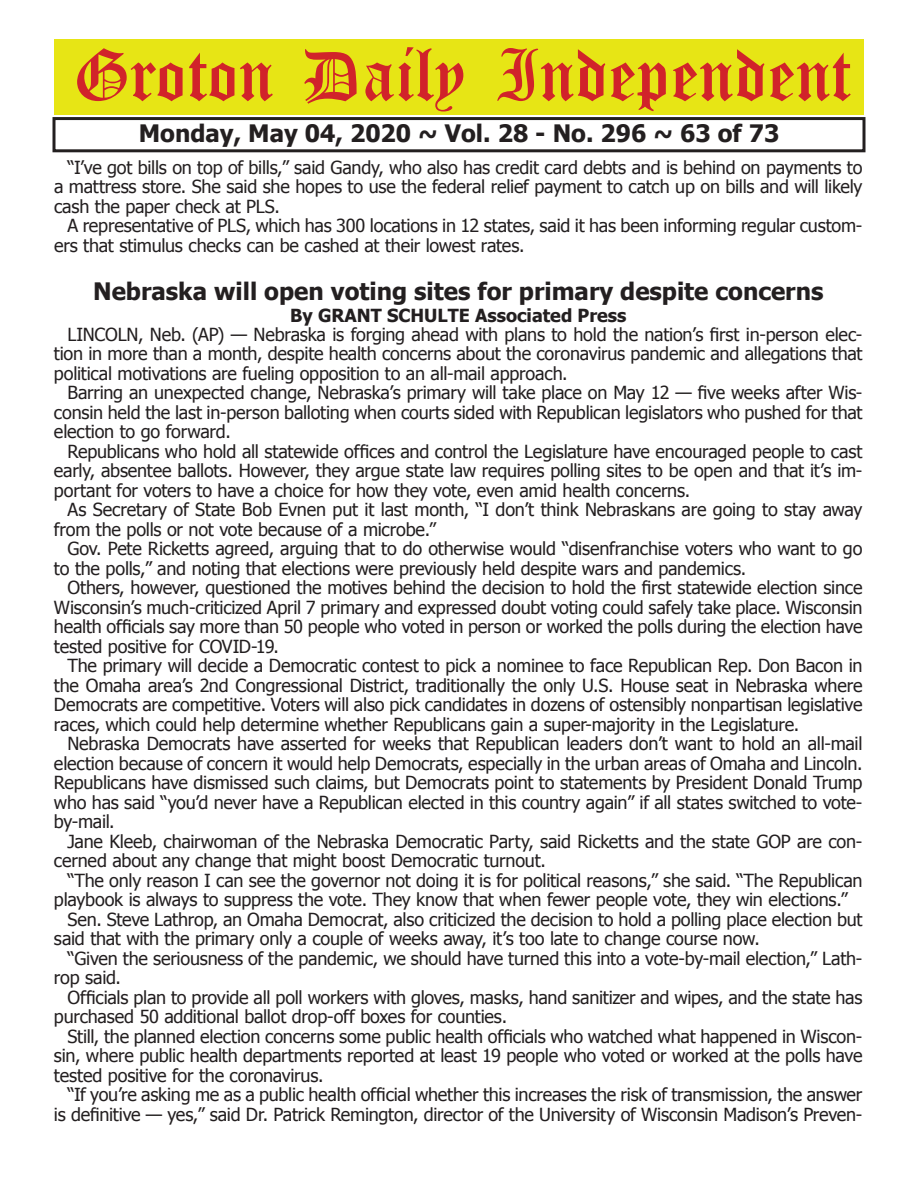
<style>
.page{position:relative;width:918px;height:1188px;background:#fff}
.page>*{position:absolute;margin:0;border:0;box-sizing:border-box;transform-origin:0 0}
.t1{font:54px "Old English Five";color:#d1232a}
.t2{font:700 24px "Tahoma";color:#231f20}
.t3{font:18px/19.5px "Tahoma";letter-spacing:-.01em;color:#231f20;text-align:justify}
.t4{font:700 18px "Tahoma";color:#231f20}
</style>
<div class="page">
<div style="left:52px;top:117px;width:814px;height:35px;border:3px solid #231f20"></div>
<div style="left:54px;top:40px;width:810px;height:75px;background:#e7e515"></div>
<h1 class="t1" style="left:73px;top:50px;width:779px">Groton Daily Independent</h1>
<h2 class="t2" style="left:139px;top:116px;width:642px">Monday, May 04, 2020 ~ Vol. 28 - No. 296 ~ 63 of 73</h2>
<p class="t3" style="left:54px;top:156px;width:810px;text-indent:14px">“I’ve got bills on top of bills,” said Gandy, who also has credit card debts and is behind on payments to a mattress store. She said she hopes to use the federal relief payment to catch up on bills and will likely cash the paper check at PLS.</p>
<p class="t3" style="left:54px;top:215px;width:810px;text-indent:14px">A representative of PLS, which has 300 locations in 12 states, said it has been informing regular custom&shy;ers that stimulus checks can be cashed at their lowest rates.</p>
<h2 class="t2" style="left:93px;top:274px;width:732px">Nebraska will open voting sites for primary despite concerns</h2>
<p class="t4" style="left:290px;top:302px;width:338px">By GRANT SCHULTE Associated Press</p>
<p class="t3" style="left:54px;top:324px;width:810px;text-indent:14px">LINCOLN, Neb. (AP) — Nebraska is forging ahead with plans to hold the nation’s first in-person elec&shy;tion in more than a month, despite health concerns about the coronavirus pandemic and allegations that political motivations are fueling opposition to an all-mail approach.</p>
<p class="t3" style="left:54px;top:382px;width:810px;text-indent:14px">Barring an unexpected change, Nebraska’s primary will take place on May 12 — five weeks after Wis&shy;consin held the last in-person balloting when courts sided with Republican legislators who pushed for that election to go forward.</p>
<p class="t3" style="left:54px;top:441px;width:810px;text-indent:14px">Republicans who hold all statewide offices and control the Legislature have encouraged people to cast early, absentee ballots. However, they argue state law requires polling sites to be open and that it’s im&shy;portant for voters to have a choice for how they vote, even amid health concerns.</p>
<p class="t3" style="left:54px;top:499px;width:810px;text-indent:14px">As Secretary of State Bob Evnen put it last month, “I don’t think Nebraskans are going to stay away from the polls or not vote because of a microbe.”</p>
<p class="t3" style="left:54px;top:538px;width:810px;text-indent:14px">Gov. Pete Ricketts agreed, arguing that to do otherwise would “disenfranchise voters who want to go to the polls,” and noting that elections were previously held despite wars and pandemics.</p>
<p class="t3" style="left:54px;top:577px;width:810px;text-indent:14px">Others, however, questioned the motives behind the decision to hold the first statewide election since Wisconsin’s much-criticized April 7 primary and expressed doubt voting could safely take place. Wisconsin health officials say more than 50 people who voted in person or worked the polls during the election have tested positive for COVID-19.</p>
<p class="t3" style="left:54px;top:655px;width:810px;text-indent:14px">The primary will decide a Democratic contest to pick a nominee to face Republican Rep. Don Bacon in the Omaha area’s 2nd Congressional District, traditionally the only U.S. House seat in Nebraska where Democrats are competitive. Voters will also pick candidates in dozens of ostensibly nonpartisan legislative races, which could help determine whether Republicans gain a super-majority in the Legislature.</p>
<p class="t3" style="left:54px;top:733px;width:810px;text-indent:14px">Nebraska Democrats have asserted for weeks that Republican leaders don’t want to hold an all-mail election because of concern it would help Democrats, especially in the urban areas of Omaha and Lincoln.<br>Republicans have dismissed such claims, but Democrats point to statements by President Donald Trump who has said “you’d never have a Republican elected in this country again” if all states switched to vote&shy;by-mail.</p>
<p class="t3" style="left:54px;top:831px;width:810px;text-indent:14px">Jane Kleeb, chairwoman of the Nebraska Democratic Party, said Ricketts and the state GOP are con&shy;cerned about any change that might boost Democratic turnout.</p>
<p class="t3" style="left:67px;top:870px;width:797px">“The only reason I can see the governor not doing it is for political reasons,” she said. “The Republican</p>
<p class="t3" style="left:54px;top:889px;width:795px">playbook is always to suppress the vote. They know that when fewer people vote, they win elections.”</p>
<p class="t3" style="left:67px;top:909px;width:797px">Sen. Steve Lathrop, an Omaha Democrat, also criticized the decision to hold a polling place election but</p>
<p class="t3" style="left:54px;top:928px;width:707px">said that with the primary only a couple of weeks away, it’s too late to change course now.</p>
<p class="t3" style="left:67px;top:948px;width:796px">“Given the seriousness of the pandemic, we should have turned this into a vote-by-mail election,” Lath-</p>
<p class="t3" style="left:54px;top:967px;width:69px">rop said.</p>
<p class="t3" style="left:67px;top:987px;width:797px">Officials plan to provide all poll workers with gloves, masks, hand sanitizer and wipes, and the state has</p>
<p class="t3" style="left:54px;top:1006px;width:455px">purchased 50 additional ballot drop-off boxes for counties.</p>
<p class="t3" style="left:67px;top:1026px;width:796px">Still, the planned election concerns some public health officials who watched what happened in Wiscon-</p>
<p class="t3" style="left:54px;top:1045px;width:810px">sin, where public health departments reported at least 19 people who voted or worked at the polls have</p>
<p class="t3" style="left:54px;top:1065px;width:271px">tested positive for the coronavirus.</p>
<p class="t3" style="left:67px;top:1084px;width:796px">“If you’re asking me as a public health official whether this increases the risk of transmission, the answer</p>
<p class="t3" style="left:54px;top:1104px;width:810px">is definitive — yes,” said Dr. Patrick Remington, director of the University of Wisconsin Madison’s Preven-</p>
</div>
